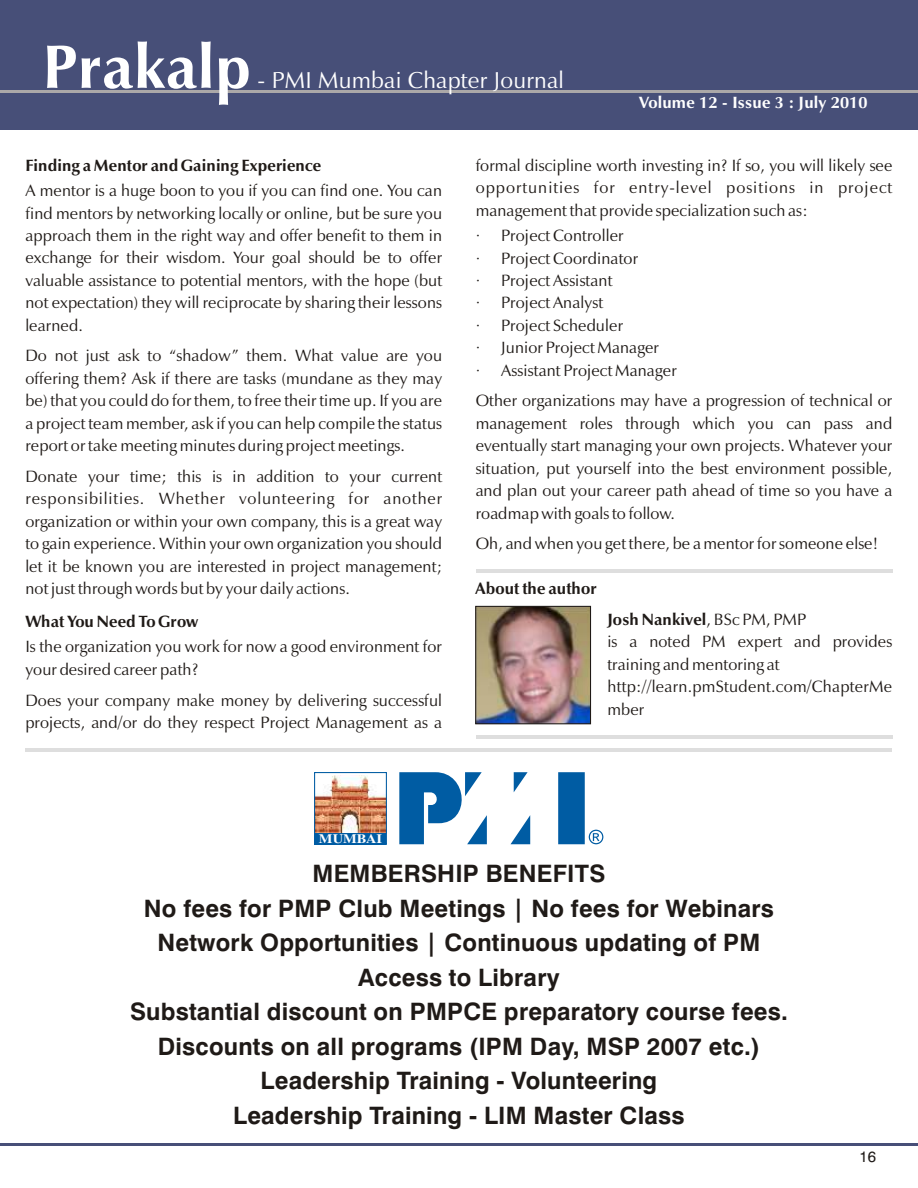
<style>
.page{position:relative;width:918px;height:1188px;background:#fff}
.page>*{position:absolute;margin:0;border:0;box-sizing:border-box;transform-origin:0 0}
.t1{font:700 62.1px "Zapf Humanist 601 BT";letter-spacing:.01em;color:#fff}
.t2{font:700 24px/34.5px "Swiss 721 BT";letter-spacing:.01em;color:#1f1a17;text-align:center}
.t3{font:23.25px "Zapf Humanist 601 BT";letter-spacing:.01em;color:#fff}
.t4{font:16.5px/22.5px "Zapf Humanist 601 BT";color:#1f1a17;text-align:justify}
.t5{font:700 16.5px "Zapf Humanist 601 BT";color:#1f1a17}
.t6{font:700 16.5px "Zapf Humanist 601 BT";letter-spacing:.015em;color:#fff}
.t7{font:15px "Swiss 721 BT";color:#1f1a17}
.t8{font:700 12.9px "Times";color:#fff;scale:1.13 1}
.s1{font-weight:700}
</style>
<div class="page">
<div style="left:0;top:0;width:918px;height:129px;background:#474f78"></div>
<hr style="left:0;top:1143px;width:918px;height:3px;background:#474f78">
<hr style="left:0;top:91px;width:918px;height:2px;background:#aba8a8">
<hr style="left:26px;top:748px;width:866px;height:4px;background:#dedede">
<img style="left:316px;top:775px;width:69px;height:58px">
<div style="left:314px;top:772px;width:73px;height:73px;border:1px solid #005ca3"></div>
<div style="left:315px;top:833px;width:71px;height:11px;background:#005ca3"></div>
<svg style="left:399px;top:772px;width:204px;height:72px"></svg>
<img style="left:477px;top:608px;width:112px;height:114px">
<div style="left:475px;top:606px;width:116px;height:118px;border:1px solid #1f1a17"></div>
<hr style="left:476px;top:735px;width:416px;height:4px;background:#dedede">
<hr style="left:476px;top:570px;width:416px;height:3px;background:#dedede">
<h1 class="t1" style="left:43px;top:41px;width:210px">Prakalp</h1>
<h3 class="t3" style="left:257px;top:70px;width:308px">- PMI Mumbai Chapter Journal</h3>
<p class="t6" style="left:639px;top:95px;width:230px">Volume 12 - Issue 3 : July 2010</p>
<p class="t5" style="left:26px;top:158px;width:297px">Finding a Mentor and Gaining Experience</p>
<p class="t4" style="left:25px;top:181px;width:418px">A mentor is a huge boon to you if you can find one. You can find mentors by networking locally or online, but be sure you approach them in the right way and offer benefit to them in exchange for their wisdom. Your goal should be to offer valuable assistance to potential mentors, with the hope (but not expectation) they will reciprocate by sharing their lessons learned.</p>
<p class="t4" style="left:25px;top:346px;width:418px">Do not just ask to “shadow” them. What value are you offering them? Ask if there are tasks (mundane as they may be) that you could do for them, to free their time up. If you are a project team member, ask if you can help compile the status report or take meeting minutes during project meetings.</p>
<p class="t4" style="left:25px;top:466px;width:418px">Donate your time; this is in addition to your current responsibilities. Whether volunteering for another organization or within your own company, this is a great way to gain experience. Within your own organization you should let it be known you are interested in project management; not just through words but by your daily actions.</p>
<p class="t5" style="left:25px;top:614px;width:174px">What You Need To Grow</p>
<p class="t4" style="left:25px;top:637px;width:418px">Is the organization you work for now a good environment for your desired career path?</p>
<p class="t4" style="left:25px;top:690px;width:418px">Does your company make money by delivering successful projects, and/or do they respect Project Management as a</p>
<p class="t4" style="left:476px;top:155px;width:418px">formal discipline worth investing in? If so, you will likely see opportunities for entry-level positions in project management that provide specialization such as:</p>
<p class="t4" style="left:476px;top:225px;width:203px;text-align:left">· Project Controller<br>· Project Coordinator<br>· Project Assistant<br>· Project Analyst<br>· Project Scheduler<br>· Junior Project Manager<br>· Assistant Project Manager</p>
<p class="t4" style="left:476px;top:391px;width:418px">Other organizations may have a progression of technical or management roles through which you can pass and eventually start managing your own projects. Whatever your situation, put yourself into the best environment possible, and plan out your career path ahead of time so you have a roadmap with goals to follow.</p>
<p class="t4" style="left:476px;top:534px;width:404px">Oh, and when you get there, be a mentor for someone else!</p>
<p class="t5" style="left:476px;top:582px;width:123px">About the author</p>
<p class="t4" style="left:607px;top:609px;width:286px;text-align:left"><span class="s1">Josh Nankivel</span>, BSc PM, PMP<br>is a noted PM expert and provides training and mentoring at http://learn.pmStudent.com/ChapterMe mber</p>
<p class="t8" style="left:319px;top:833px;width:58px">MUMBAI</p>
<p class="t2" style="left:130px;top:859px;width:659px">MEMBERSHIP BENEFITS<br>No fees for PMP Club Meetings | No fees for Webinars Network Opportunities | Continuous updating of PM Access to Library<br>Substantial discount on PMPCE preparatory course fees.<br>Discounts on all programs (IPM Day, MSP 2007 etc.)<br>Leadership Training - Volunteering<br>Leadership Training - LIM Master Class</p>
<p class="t7" style="left:860px;top:1151px;width:18px">16</p>
</div>
